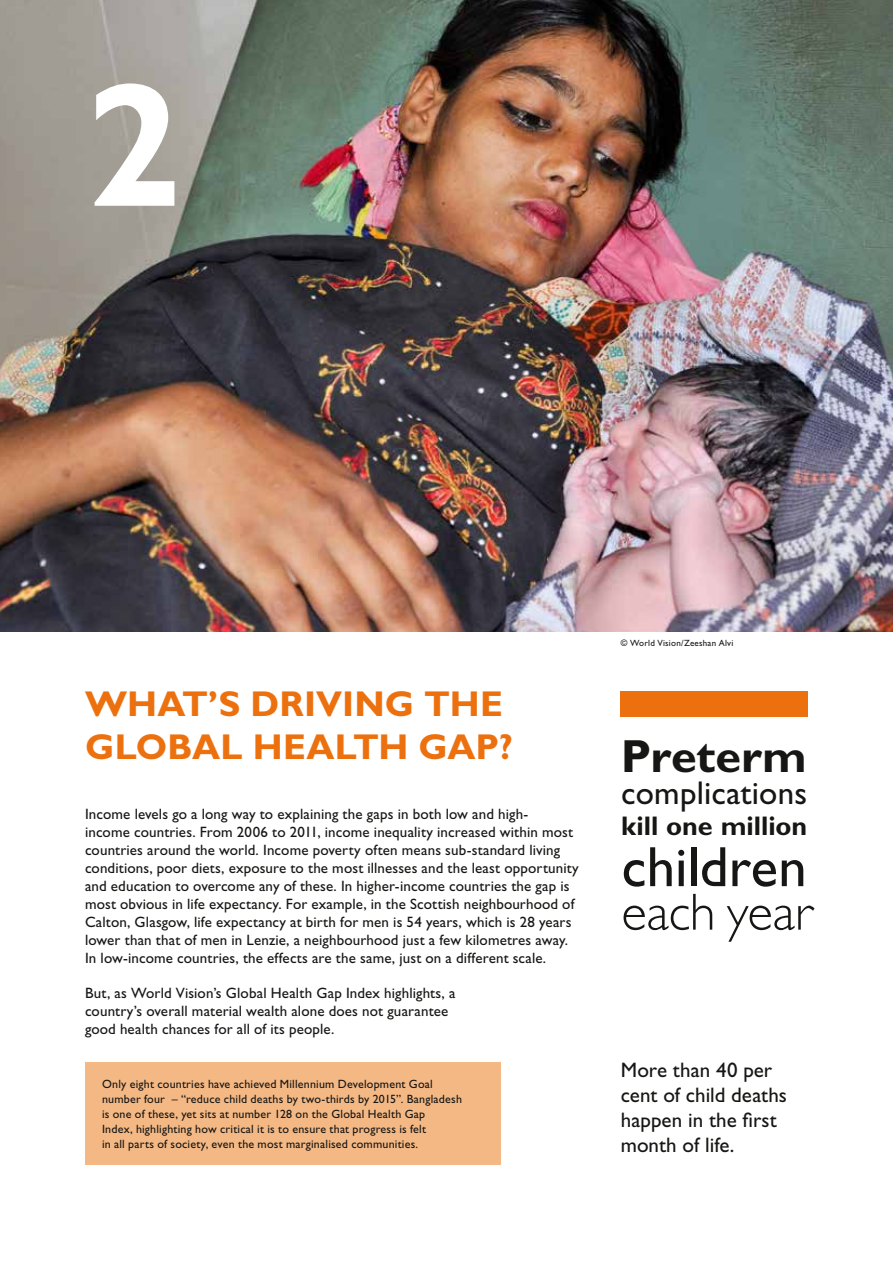
<style>
.page{position:relative;width:893px;height:1263px;background:#fff}
.page>*{position:absolute;margin:0;border:0;box-sizing:border-box;transform-origin:0 0}
.t1{font:700 177px "Gill Sans Std";color:#fff}
.t2{font:57px "Gill Sans Std";letter-spacing:-.005em;color:#161614}
.t3{font:300 52.5px "Gill Sans Std";letter-spacing:-.005em;color:#161614}
.t4{font:700 46.5px "Gill Sans Std";letter-spacing:-.005em;color:#161614}
.t5{font:700 36px/43.2px "Gill Sans Std";letter-spacing:.005em;color:#ec710e}
.t6{font:33px "Gill Sans Std";letter-spacing:.005em;color:#161614}
.t7{font:700 27px "Gill Sans Std";color:#161614}
.t8{font:21px/25.2px "Gill Sans Std";color:#161614}
.t9{font:15px/18px "Gill Sans Std";letter-spacing:.01em;color:#161614}
.t10{font:12px/15px "Gill Sans Std";letter-spacing:.015em;color:#161614}
.t11{font:9px "Gill Sans Std";letter-spacing:.025em;color:#161614}
</style>
<div class="page">
<img style="left:0;top:0;width:893px;height:631px">
<div style="left:85px;top:1062px;width:416px;height:102px;background:#f4b884"></div>
<div style="left:621px;top:691px;width:187px;height:25px;background:#ec710e"></div>
<h1 class="t1" style="left:85px;top:41px;width:99px">2</h1>
<h3 class="t5" style="left:85px;top:682px;width:429px">WHAT’S DRIVING THE<br>GLOBAL HEALTH GAP?</h3>
<p class="t9" style="left:85px;top:805px;width:495px">Income levels go a long way to explaining the gaps in both low and high-<br>income countries. From 2006 to 2011, income inequality increased within most countries around the world. Income poverty often means sub-standard living conditions, poor diets, exposure to the most illnesses and the least opportunity and education to overcome any of these. In higher-income countries the gap is most obvious in life expectancy. For example, in the Scottish neighbourhood of Calton, Glasgow, life expectancy at birth for men is 54 years, which is 28 years lower than that of men in Lenzie, a neighbourhood just a few kilometres away.<br>In low-income countries, the effects are the same, just on a different scale.</p>
<p class="t9" style="left:85px;top:984px;width:372px">But, as World Vision’s Global Health Gap Index highlights, a country’s overall material wealth alone does not guarantee good health chances for all of its people.</p>
<p class="t10" style="left:102px;top:1076px;width:361px">Only eight countries have achieved Millennium Development Goal number four – “reduce child deaths by two-thirds by 2015”. Bangladesh is one of these, yet sits at number 128 on the Global Health Gap<br>Index, highlighting how critical it is to ensure that progress is felt<br>in all parts of society, even the most marginalised communities.</p>
<p class="t11" style="left:621px;top:638px;width:114px">© World Vision/Zeeshan Alvi</p>
<h3 class="t4" style="left:621px;top:729px;width:188px">Preterm</h3>
<h3 class="t6" style="left:621px;top:773px;width:188px">complications</h3>
<h3 class="t7" style="left:621px;top:810px;width:188px">kill one million</h3>
<h2 class="t2" style="left:621px;top:834px;width:187px">children</h2>
<h3 class="t3" style="left:621px;top:882px;width:192px">each year</h3>
<h3 class="t8" style="left:621px;top:1057px;width:168px">More than 40 per cent of child deaths happen in the first month of life.</h3>
</div>
